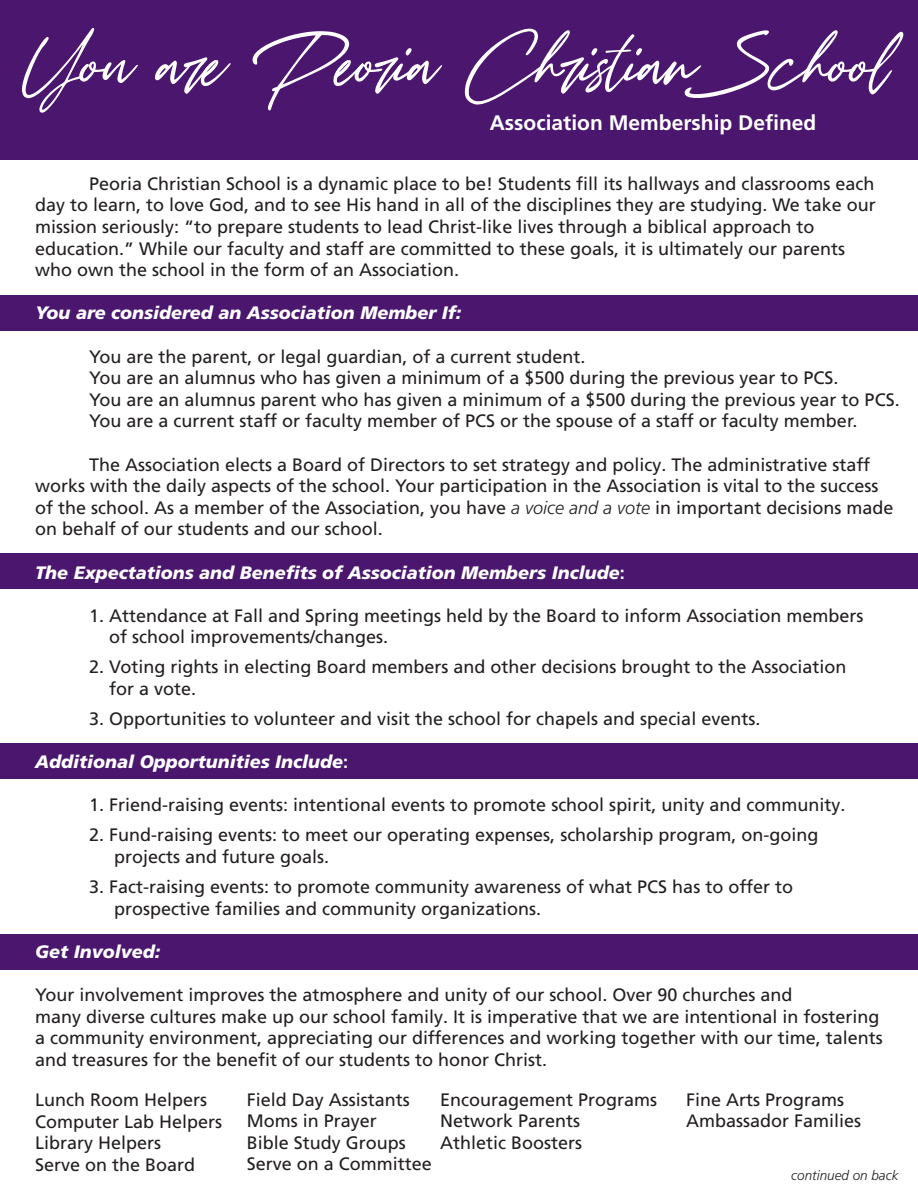
<style>
.page{position:relative;width:918px;height:1188px;background:#fff}
.page>*{position:absolute;margin:0;border:0;box-sizing:border-box;transform-origin:0 0}
.t1{font:97.35px "La Petite Robe";color:#fff}
.t2{font:700 21px "Frutiger LT Pro";color:#fff}
.t3{font:18px/21.6px "Frutiger LT Pro";color:#231f20}
.t4{font:italic 900 18px "Frutiger LT Pro";color:#fff}
.t5{font:italic 300 13.5px "Frutiger LT Pro";color:#231f20}
.s1{font-weight:300;font-style:italic}
.s2{font-weight:700;font-style:normal}
</style>
<div class="page">
<div style="left:1px;top:934px;width:917px;height:36px;background:#4a166e"></div>
<div style="left:1px;top:743px;width:917px;height:36px;background:#4a166e"></div>
<div style="left:1px;top:553px;width:917px;height:36px;background:#4a166e"></div>
<div style="left:1px;top:295px;width:917px;height:36px;background:#4a166e"></div>
<div style="left:0;top:0;width:918px;height:160px;background:#4a166e"></div>
<h1 class="t1" style="left:21px;top:8px;width:871px">You are Peoria Christian School</h1>
<p class="t2" style="left:490px;top:110px;width:328px">Association Membership Defined</p>
<p class="t3" style="left:35px;top:173px;width:842px;text-indent:54px">Peoria Christian School is a dynamic place to be! Students fill its hallways and classrooms each day to learn, to love God, and to see His hand in all of the disciplines they are studying. We take our mission seriously: “to prepare students to lead Christ-like lives through a biblical approach to education.” While our faculty and staff are committed to these goals, it is ultimately our parents who own the school in the form of an Association.</p>
<p class="t4" style="left:35px;top:302px;width:428px">You are considered an Association Member If:</p>
<p class="t3" style="left:89px;top:346px;width:812px">You are the parent, or legal guardian, of a current student.<br>You are an alumnus who has given a minimum of a $500 during the previous year to PCS.<br>You are an alumnus parent who has given a minimum of a $500 during the previous year to PCS.<br>You are a current staff or faculty member of PCS or the spouse of a staff or faculty member.</p>
<p class="t3" style="left:35px;top:454px;width:860px;text-indent:54px">The Association elects a Board of Directors to set strategy and policy. The administrative staff works with the daily aspects of the school. Your participation in the Association is vital to the success of the school. As a member of the Association, you have <span class="s1">a voice and a vote</span> in important decisions made on behalf of our students and our school.</p>
<p class="t4" style="left:35px;top:561px;width:591px">The Expectations and Benefits of Association Members Include<span class="s2">:</span></p>
<p class="t3" style="left:109px;top:605px;width:756px;text-indent:-20px">1. Attendance at Fall and Spring meetings held by the Board to inform Association members of school improvements/changes.</p>
<p class="t3" style="left:109px;top:656px;width:739px;text-indent:-20px">2. Voting rights in electing Board members and other decisions brought to the Association for a vote.</p>
<p class="t3" style="left:89px;top:708px;width:673px">3. Opportunities to volunteer and visit the school for chapels and special events.</p>
<p class="t4" style="left:35px;top:751px;width:315px">Additional Opportunities Include<span class="s2">:</span></p>
<p class="t3" style="left:89px;top:794px;width:758px">1. Friend-raising events: intentional events to promote school spirit, unity and community.</p>
<p class="t3" style="left:114px;top:824px;width:706px;text-indent:-25px">2. Fund-raising events: to meet our operating expenses, scholarship program, on-going projects and future goals.</p>
<p class="t3" style="left:114px;top:876px;width:680px;text-indent:-25px">3. Fact-raising events: to promote community awareness of what PCS has to offer to prospective families and community organizations.</p>
<p class="t4" style="left:35px;top:941px;width:127px">Get Involved:</p>
<p class="t3" style="left:35px;top:984px;width:849px">Your involvement improves the atmosphere and unity of our school. Over 90 churches and<br>many diverse cultures make up our school family. It is imperative that we are intentional in fostering a community environment, appreciating our differences and working together with our time, talents and treasures for the benefit of our students to honor Christ.</p>
<p class="t3" style="left:35px;top:1089px;width:189px">Lunch Room Helpers<br>Computer Lab Helpers<br>Library Helpers<br>Serve on the Board</p>
<p class="t3" style="left:247px;top:1089px;width:187px">Field Day Assistants<br>Moms in Prayer<br>Bible Study Groups<br>Serve on a Committee</p>
<p class="t3" style="left:440px;top:1089px;width:219px">Encouragement Programs<br>Network Parents<br>Athletic Boosters</p>
<p class="t3" style="left:686px;top:1089px;width:177px">Fine Arts Programs<br>Ambassador Families</p>
<p class="t5" style="left:791px;top:1167px;width:109px">continued on back</p>
</div>
